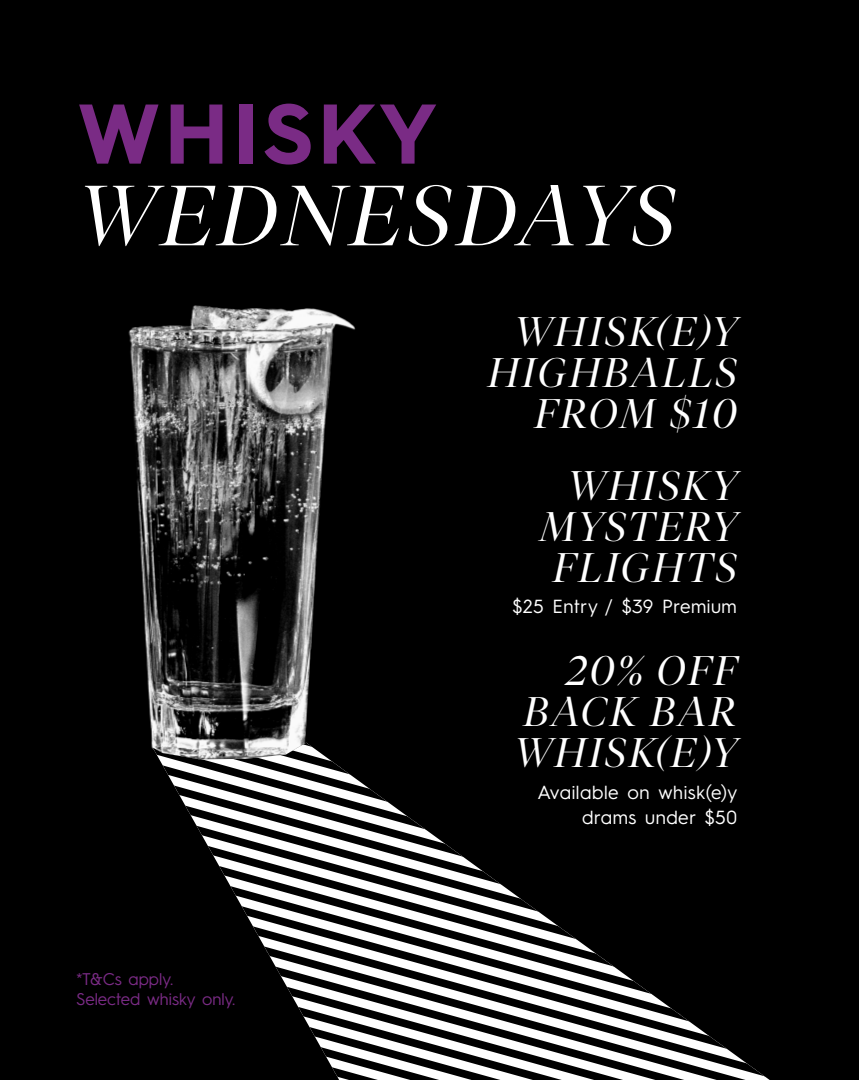
<style>
.page{position:relative;width:859px;height:1080px;background:#000}
.page>*{position:absolute;margin:0;border:0;box-sizing:border-box;transform-origin:0 0}
.t1{font:italic 300 84.75px "Tiempos Fine";letter-spacing:.06em;color:#fff}
.t2{font:700 84.75px "Hurme Geometric Sans 4";letter-spacing:.06em;color:#7a2b85}
.t3{font:italic 300 41.1px/41.1px "Tiempos Fine";letter-spacing:.06em;color:#fff;text-align:right}
.t4{font:19.05px/25.3px "Hurme Geometric Sans 3";letter-spacing:.03em;color:#fff;text-align:right}
.t5{font:16.95px/20.4px "Hurme Geometric Sans 3";color:#7a2b85}
</style>
<div class="page">
<img style="left:128px;top:305px;width:228px;height:444px">
<svg style="left:153px;top:743px;width:617px;height:337px"></svg>
<h1 class="t2" style="left:78px;top:74px;width:361px">WHISKY</h1>
<h1 class="t1" style="left:78px;top:165px;width:599px">WEDNESDAYS</h1>
<p class="t5" style="left:76px;top:968px;width:161px">*T&amp;Cs apply.<br>Selected whisky only.</p>
<p class="t3" style="left:488px;top:310px;width:250px">WHISK(E)Y<br>HIGHBALLS<br>FROM $10</p>
<p class="t3" style="left:540px;top:464px;width:199px">WHISKY<br>MYSTERY<br>FLIGHTS</p>
<p class="t4" style="left:512px;top:593px;width:226px">$25 Entry / $39 Premium</p>
<p class="t3" style="left:514px;top:649px;width:224px;text-align:justify;text-indent:51px">20% OFF BACK BAR WHISK(E)Y</p>
<p class="t4" style="left:537px;top:778px;width:202px">Available on whisk(e)y drams under $50</p>
</div>
